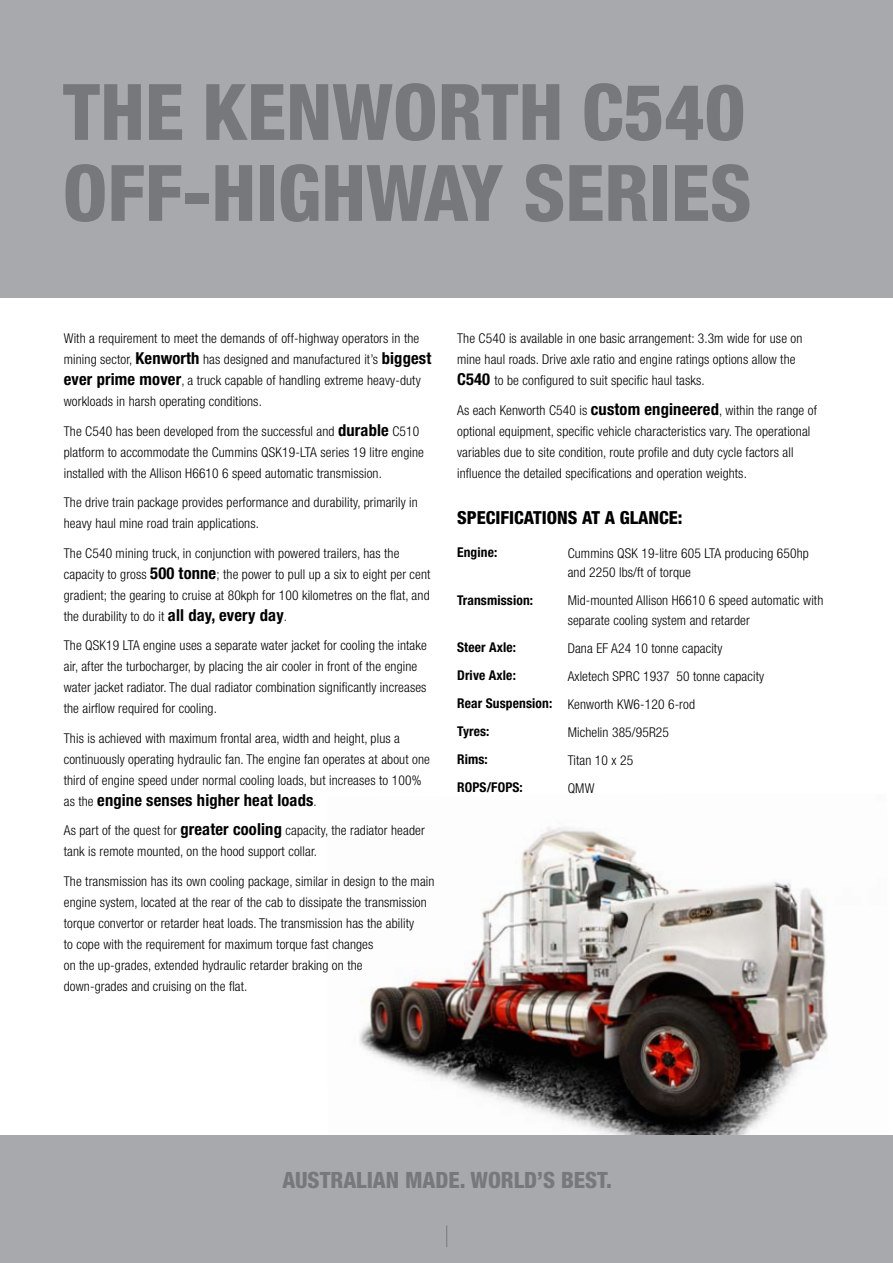
<style>
.page{position:relative;width:893px;height:1263px;background:#fff}
.page>*{position:absolute;margin:0;border:0;box-sizing:border-box;transform-origin:0 0}
.t1{font:800 condensed 78px "Helvetica Neue";color:#77787b}
.t2{font:800 condensed 22.5px "Helvetica Neue";color:#77787b}
.t3{font:800 condensed 18px "Helvetica Neue";color:#000}
.t4{font:700 condensed 16.5px "Helvetica Neue";letter-spacing:.01em;color:#000}
.t5{font:300 condensed 13.5px/21px "Helvetica Neue";letter-spacing:.01em;color:#000}
.t6{font:700 condensed 13.5px/28px "Helvetica Neue";letter-spacing:.01em;color:#000}
.s1{font-weight:700;font-size:16.5px}
.s2{font-weight:300;font-size:13.5px}
</style>
<div class="page">
<img style="left:359px;top:827px;width:469px;height:308px">
<div style="left:0;top:0;width:893px;height:298px;background:#a7a9ac"></div>
<div style="left:0;top:1135px;width:893px;height:128px;background:#a7a9ac"></div>
<svg style="left:446px;top:1225px;width:1px;height:22px"></svg>
<h1 class="t1" style="left:63px;top:64px;width:230px">THE KENWORTH</h1>
<h1 class="t1" style="left:582px;top:64px;width:165px">C540</h1>
<h1 class="t1" style="left:63px;top:145px;width:235px">OFF-HIGHWAY</h1>
<h1 class="t1" style="left:523px;top:145px;width:79px">SERIES</h1>
<p class="t5" style="left:64px;top:328px;width:369px">With a requirement to meet the demands of off-highway operators in the mining sector, <span class="s1">Kenworth</span> has designed and manufactured it’s <span class="s1">biggest ever prime mover</span>, a truck capable of handling extreme heavy-duty workloads in harsh operating conditions.</p>
<p class="t5" style="left:64px;top:420px;width:362px">The C540 has been developed from the successful and <span class="s1">durable</span> C510 platform to accommodate the Cummins QSK19-LTA series 19 litre engine installed with the Allison H6610 6 speed automatic transmission.</p>
<p class="t5" style="left:64px;top:492px;width:356px">The drive train package provides performance and durability, primarily in heavy haul mine road train applications.</p>
<p class="t5" style="left:64px;top:542px;width:368px">The C540 mining truck, in conjunction with powered trailers, has the capacity to gross <span class="s1">500 tonne</span>; the power to pull up a six to eight per cent gradient; the gearing to cruise at 80kph for 100 kilometres on the flat, and the durability to do it <span class="s1">all day, every day</span>.</p>
<p class="t5" style="left:64px;top:635px;width:364px">The QSK19 LTA engine uses a separate water jacket for cooling the intake air, after the turbocharger, by placing the air cooler in front of the engine water jacket radiator. The dual radiator combination significantly increases the airflow required for cooling.</p>
<p class="t5" style="left:64px;top:727px;width:368px">This is achieved with maximum frontal area, width and height, plus a continuously operating hydraulic fan. The engine fan operates at about one third of engine speed under normal cooling loads, but increases to 100%</p>
<p class="t4" style="left:64px;top:790px;width:255px"><span class="s2">as the</span> engine senses higher heat loads<span class="s2">.</span></p>
<p class="t5" style="left:64px;top:820px;width:362px">As part of the quest for <span class="s1">greater cooling</span> capacity, the radiator header tank is remote mounted, on the hood support collar.</p>
<p class="t5" style="left:64px;top:870px;width:372px">The transmission has its own cooling package, similar in design to the main engine system, located at the rear of the cab to dissipate the transmission torque convertor or retarder heat loads. The transmission has the ability<br>to cope with the requirement for maximum torque fast changes<br>on the up-grades, extended hydraulic retarder braking on the<br>down-grades and cruising on the flat.</p>
<p class="t5" style="left:457px;top:328px;width:347px">The C540 is available in one basic arrangement: 3.3m wide for use on mine haul roads. Drive axle ratio and engine ratings options allow the<br><span class="s1">C540</span> to be configured to suit specific haul tasks.</p>
<p class="t5" style="left:457px;top:399px;width:361px">As each Kenworth C540 is <span class="s1">custom engineered</span>, within the range of optional equipment, specific vehicle characteristics vary. The operational variables due to site condition, route profile and duty cycle factors all influence the detailed specifications and operation weights.</p>
<h3 class="t3" style="left:457px;top:507px;width:20px">SPECIFICATIONS</h3>
<h3 class="t3" style="left:582px;top:507px;width:49px">AT AGLANCE</h3>
<h3 class="t3" style="left:678px;top:507px;width:6px">:</h3>
<p class="t6" style="left:457px;top:538px;width:42px">Engine:</p>
<p class="t6" style="left:457px;top:586px;width:78px">Transmission:</p>
<p class="t6" style="left:457px;top:633px;width:97px">Steer Axle:<br>Drive Axle:<br>Rear Suspension:<br>Tyres:<br>Rims:<br>ROPS/FOPS:</p>
<p class="t5" style="left:568px;top:543px;width:243px;line-height:19.5px">Cummins QSK 19-litre 605 LTA producing 650hp and 2250 lbs/ft of torque</p>
<p class="t5" style="left:568px;top:590px;width:257px;line-height:19.5px">Mid-mounted Allison H6610 6 speed automatic with separate cooling system and retarder</p>
<p class="t5" style="left:568px;top:634px;width:198px;line-height:28px">Dana EF A24 10 tonne capacity<br>Axletech SPRC 1937 50 tonne capacity<br>Kenworth KW6-120 6-rod<br>Michelin 385/95R25<br>Titan 10 x 25<br>QMW</p>
<h2 class="t2" style="left:282px;top:1166px;width:331px">AUSTRALIAN MADE. WORLD’S BEST.</h2>
</div>
